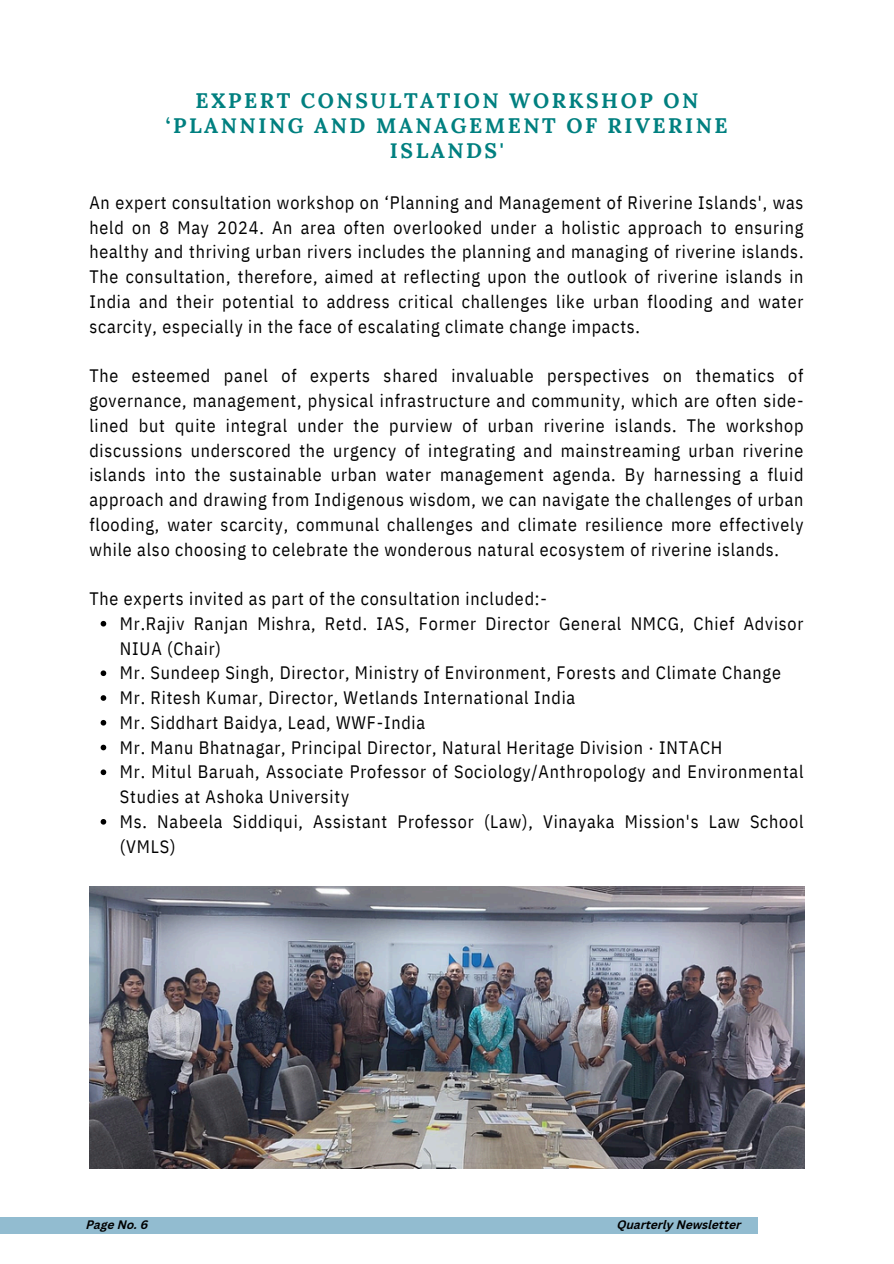
<style>
.page{position:relative;width:894px;height:1264px;background:#fff}
.page>*{position:absolute;margin:0;border:0;box-sizing:border-box;transform-origin:0 0}
.t1{font:700 21px/24.8px "Lora";letter-spacing:.12em;color:#008080;text-align:center}
.t2{font:18px/24.8px "IBM Plex Sans Cond";letter-spacing:.045em;color:#000}
.t3{font:italic 700 12px "Canva Sans";color:#000}
</style>
<div class="page">
<div style="left:0;top:1217px;width:757px;height:16px;background:#92bcd0"></div>
<svg style="left:101px;top:621px;width:5px;height:5px"></svg>
<svg style="left:101px;top:670px;width:5px;height:6px"></svg>
<svg style="left:101px;top:695px;width:5px;height:5px"></svg>
<svg style="left:101px;top:720px;width:5px;height:5px"></svg>
<svg style="left:101px;top:744px;width:5px;height:6px"></svg>
<svg style="left:101px;top:769px;width:5px;height:6px"></svg>
<svg style="left:101px;top:819px;width:5px;height:5px"></svg>
<img style="left:89px;top:887px;width:715px;height:281px">
<p class="t1" style="left:166px;top:88px;width:563px">EXPERT CONSULTATION WORKSHOP ON ‘PLANNING AND MANAGEMENT OF RIVERINE<br>ISLANDS'</p>
<h2 class="t2" style="left:89px;top:190px;width:715px;text-align:justify">An expert consultation workshop on ‘Planning and Management of Riverine Islands', was held on 8 May 2024. An area often overlooked under a holistic approach to ensuring healthy and thriving urban rivers includes the planning and managing of riverine islands.<br>The consultation, therefore, aimed at reflecting upon the outlook of riverine islands in India and their potential to address critical challenges like urban flooding and water scarcity, especially in the face of escalating climate change impacts.</h2>
<h2 class="t2" style="left:89px;top:363px;width:715px;text-align:justify">The esteemed panel of experts shared invaluable perspectives on thematics of governance, management, physical infrastructure and community, which are often side&shy;lined but quite integral under the purview of urban riverine islands. The workshop discussions underscored the urgency of integrating and mainstreaming urban riverine islands into the sustainable urban water management agenda. By harnessing a fluid approach and drawing from Indigenous wisdom, we can navigate the challenges of urban flooding, water scarcity, communal challenges and climate resilience more effectively while also choosing to celebrate the wonderous natural ecosystem of riverine islands.</h2>
<p class="t2" style="left:89px;top:586px;width:459px">The experts invited as part of the consultation included:-</p>
<p class="t2" style="left:120px;top:610px;width:684px">Mr.Rajiv Ranjan Mishra, Retd. IAS, Former Director General NMCG, Chief Advisor<br>NIUA (Chair)</p>
<p class="t2" style="left:120px;top:660px;width:662px">Mr. Sundeep Singh, Director, Ministry of Environment, Forests and Climate Change</p>
<p class="t2" style="left:120px;top:685px;width:456px">Mr. Ritesh Kumar, Director, Wetlands International India</p>
<p class="t2" style="left:120px;top:709px;width:307px">Mr. Siddhart Baidya, Lead, WWF-India</p>
<p class="t2" style="left:120px;top:734px;width:603px">Mr. Manu Bhatnagar, Principal Director, Natural Heritage Division · INTACH</p>
<p class="t2" style="left:120px;top:759px;width:684px">Mr. Mitul Baruah, Associate Professor of Sociology/Anthropology and Environmental<br>Studies at Ashoka University</p>
<p class="t2" style="left:120px;top:808px;width:684px">Ms. Nabeela Siddiqui, Assistant Professor (Law), Vinayaka Mission's Law School (VMLS)</p>
<h1 class="t3" style="left:86px;top:1219px;width:63px">Page No. 6</h1>
<h2 class="t3" style="left:617px;top:1219px;width:125px">Quarterly Newsletter</h2>
</div>
